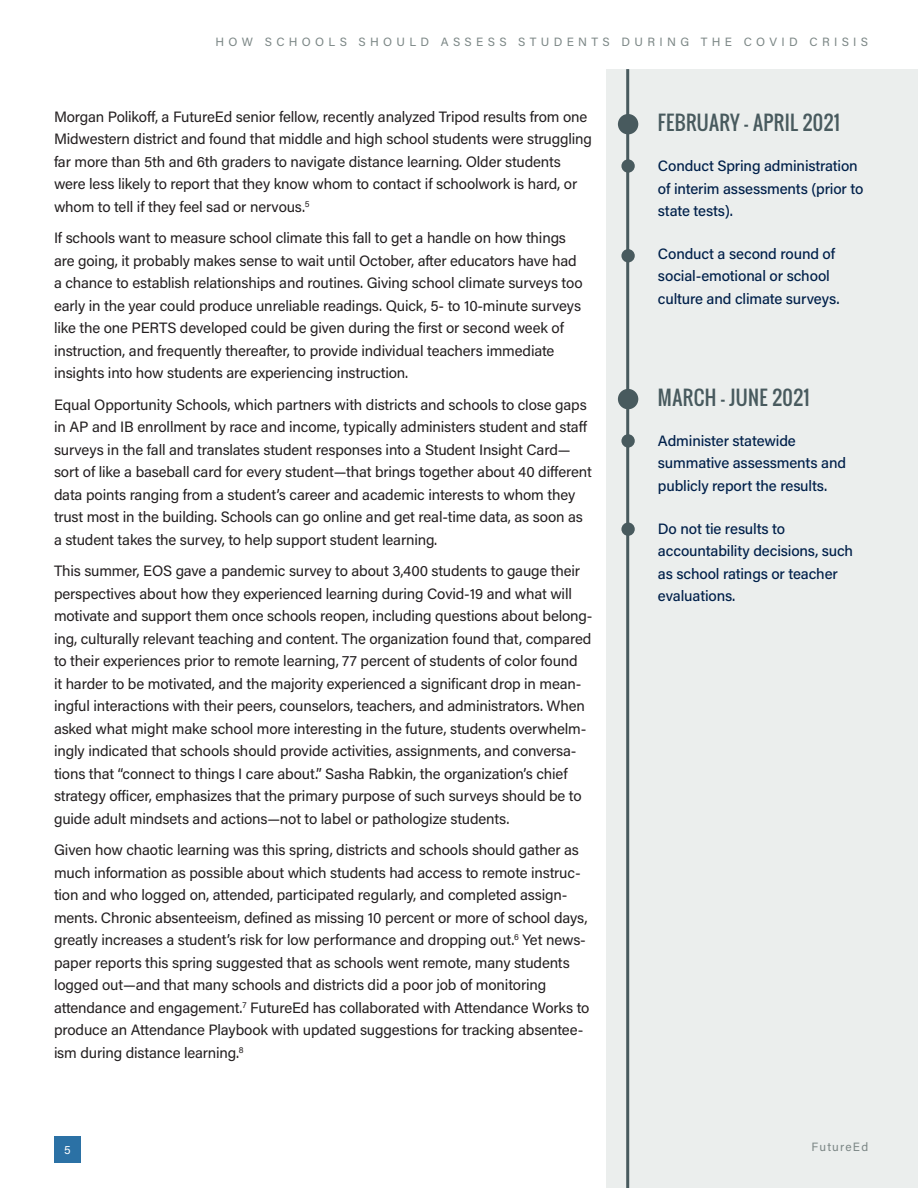
<style>
.page{position:relative;width:918px;height:1188px;background:#fff}
.page>*{position:absolute;margin:0;border:0;box-sizing:border-box;transform-origin:0 0}
.Timeline_Date{font:19.5px "Oswald";letter-spacing:.02em;color:#485a5e}
.Body{font:15px/22.5px "Acumin Pro";letter-spacing:-.01em;color:#231f20}
.TIMELINE{font:500 15px/22.5px "Acumin Pro";letter-spacing:-.01em;color:#00204a}
.Master_Headers{font:12px "Acumin Pro";letter-spacing:.36em;color:#7c8786}
.Master_hdrs_ftrs{font:12px "Acumin Pro";letter-spacing:.1em;color:#7c8786}
.t1{font:12px "Acumin Pro";color:#fff}
</style>
<div class="page">
<div style="left:54px;top:1136px;width:27px;height:27px;background:#2b71a5"></div>
<div style="left:607px;top:69px;width:311px;height:1119px;background:#ebeeed"></div>
<hr style="left:626px;top:69px;width:3px;height:1119px;background:#485a5e">
<div style="left:618px;top:114px;width:20px;height:20px;background:#485a5e;border-radius:50%"></div>
<div style="left:621px;top:159px;width:14px;height:14px;background:#485a5e;border-radius:50%"></div>
<div style="left:621px;top:249px;width:14px;height:13px;background:#485a5e;border-radius:50%"></div>
<div style="left:618px;top:389px;width:20px;height:20px;background:#485a5e;border-radius:50%"></div>
<div style="left:621px;top:434px;width:14px;height:14px;background:#485a5e;border-radius:50%"></div>
<div style="left:621px;top:523px;width:14px;height:13px;background:#485a5e;border-radius:50%"></div>
<p class="Master_Headers" style="left:216px;top:33px;width:654px">HOW SCHOOLS SHOULD ASSESS STUDENTS DURING THE COVID CRISIS</p>
<p class="Body" style="left:54px;top:104px;width:540px">Morgan Polikoff, a FutureEd senior fellow, recently analyzed Tripod results from one Midwestern district and found that middle and high school students were struggling far more than 5th and 6th graders to navigate distance learning. Older students were less likely to report that they know whom to contact if schoolwork is hard, or whom to tell if they feel sad or nervous.<sup>5</sup></p>
<p class="Body" style="left:54px;top:226px;width:530px">If schools want to measure school climate this fall to get a handle on how things are going, it probably makes sense to wait until October, after educators have had a chance to establish relationships and routines. Giving school climate surveys too early in the year could produce unreliable readings. Quick, 5- to 10-minute surveys like the one PERTS developed could be given during the first or second week of instruction, and frequently thereafter, to provide individual teachers immediate insights into how students are experiencing instruction.</p>
<p class="Body" style="left:54px;top:392px;width:539px">Equal Opportunity Schools, which partners with districts and schools to close gaps in AP and IB enrollment by race and income, typically administers student and staff surveys in the fall and translates student responses into a Student Insight Card— sort of like a baseball card for every student—that brings together about 40 different data points ranging from a student’s career and academic interests to whom they trust most in the building. Schools can go online and get real-time data, as soon as a student takes the survey, to help support student learning.</p>
<p class="Body" style="left:54px;top:559px;width:540px">This summer, EOS gave a pandemic survey to about 3,400 students to gauge their perspectives about how they experienced learning during Covid-19 and what will motivate and support them once schools reopen, including questions about belong&shy;ing, culturally relevant teaching and content. The organization found that, compared to their experiences prior to remote learning, 77 percent of students of color found<br>it harder to be motivated, and the majority experienced a significant drop in mean&shy;ingful interactions with their peers, counselors, teachers, and administrators. When asked what might make school more interesting in the future, students overwhelm&shy;ingly indicated that schools should provide activities, assignments, and conversa&shy;tions that “connect to things I care about.” Sasha Rabkin, the organization’s chief strategy officer, emphasizes that the primary purpose of such surveys should be to guide adult mindsets and actions—not to label or pathologize students.</p>
<p class="Body" style="left:54px;top:838px;width:537px">Given how chaotic learning was this spring, districts and schools should gather as much information as possible about which students had access to remote instruc&shy;tion and who logged on, attended, participated regularly, and completed assign&shy;ments. Chronic absenteeism, defined as missing 10 percent or more of school days, greatly increases a student’s risk for low performance and dropping out.<sup>6</sup> Yet news&shy;paper reports this spring suggested that as schools went remote, many students logged out—and that many schools and districts did a poor job of monitoring attendance and engagement.<sup>7</sup> FutureEd has collaborated with Attendance Works to produce an Attendance Playbook with updated suggestions for tracking absentee&shy;ism during distance learning.<sup>8</sup></p>
<p class="Timeline_Date" style="left:658px;top:108px;width:183px">FEBRUARY - APRIL 2021</p>
<p class="TIMELINE" style="left:658px;top:154px;width:207px">Conduct Spring administration of interim assessments (prior to state tests).</p>
<p class="TIMELINE" style="left:658px;top:242px;width:183px">Conduct a second round of social-emotional or school culture and climate surveys.</p>
<p class="Timeline_Date" style="left:658px;top:383px;width:153px">MARCH - JUNE 2021</p>
<p class="TIMELINE" style="left:658px;top:429px;width:190px">Administer statewide summative assessments and publicly report the results.</p>
<p class="TIMELINE" style="left:658px;top:517px;width:197px">Do not tie results to accountability decisions, such as school ratings or teacher evaluations.</p>
<p class="t1" style="left:64px;top:1141px;width:8px">5</p>
<p class="Master_hdrs_ftrs" style="left:812px;top:1139px;width:58px">FutureEd</p>
</div>
